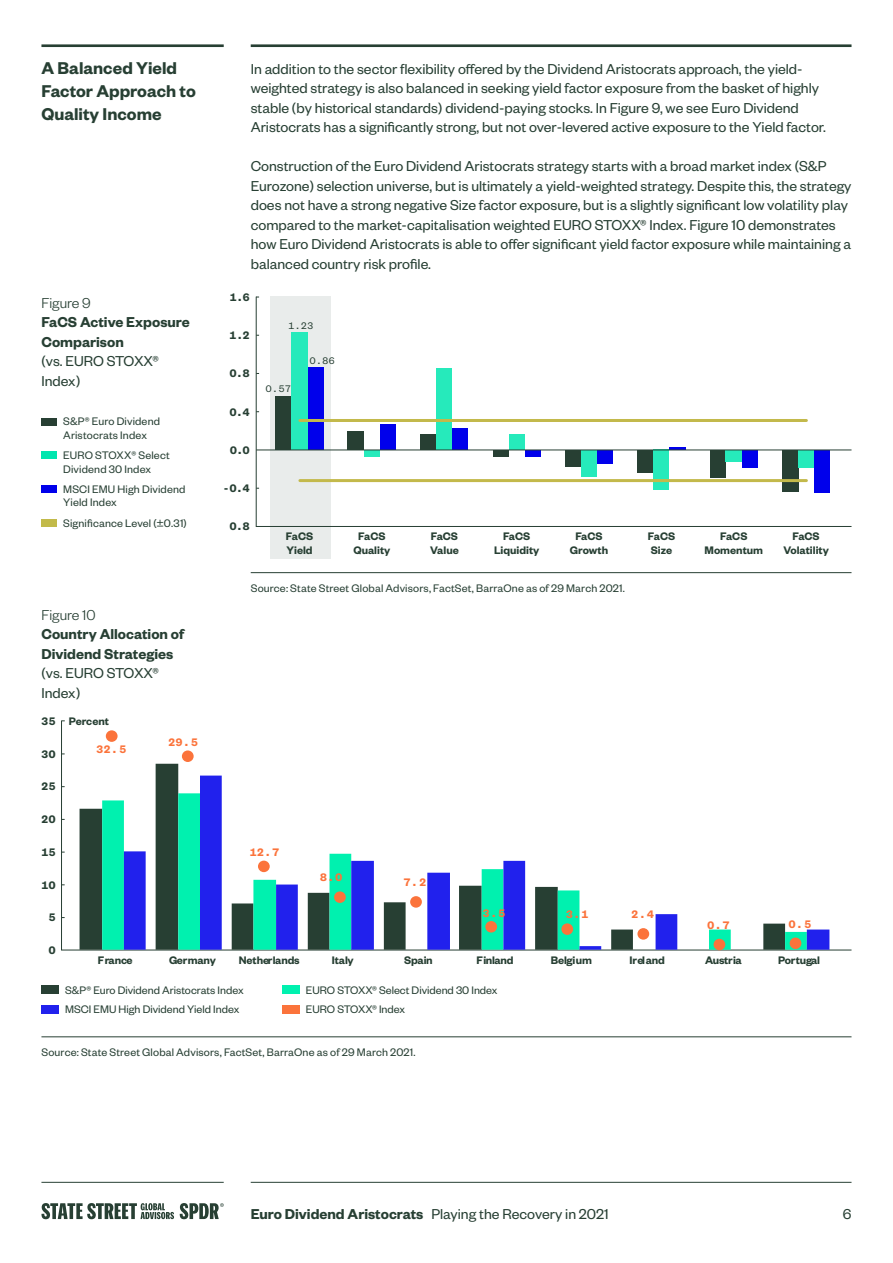
<style>
.page{position:relative;width:893px;height:1263px;background:#fff}
.page>*{position:absolute;margin:0;border:0;box-sizing:border-box;transform-origin:0 0}
.Subhead_1_12_5_15_62{font:600 18.75px/23.4px "Founders Grotesk";color:#273f33}
.Body_Text_10_5_13_Re{font:15.75px/19.5px "Founders Grotesk";color:#273f33}
.Figure_10_5_13_Light{font:600 15.75px/19.5px "Founders Grotesk";color:#273f33}
.Folio_10_5_13_Regula{font:15.75px "Founders Grotesk";color:#273f33}
.Figure_10_5_13_Light-2{font:15.75px/19.5px "Founders Grotesk";color:#273f33}
.Figure_10_5_13_Light-3{font:300 15.75px "Founders Grotesk";color:#273f33}
.Source_Trademark_8_9{font:12px "Founders Grotesk";letter-spacing:.005em;color:#273f33}
.t1{font:600 12px/13.5px "Founders Grotesk";color:#273f33;text-align:center}
.Legend_8_9_Regular{font:12px/13.5px "Founders Grotesk";letter-spacing:.015em;color:#273f33}
.t2{font:600 12px "Founders Grotesk Mono";letter-spacing:-.01em;color:#273f33}
.t3{font:600 12px "Founders Grotesk Mono";color:#fb733b}
.t4{font:600 12px "Founders Grotesk";letter-spacing:-.02em;color:#273f33}
.t5{font:10.5px "Founders Grotesk Mono";color:#273f33}
.s1{font-weight:400}
.s2{font-weight:600}
</style>
<div class="page">
<hr style="left:41px;top:1182px;width:183px;height:1px;background:#273f33">
<hr style="left:251px;top:1182px;width:600px;height:1px;background:#273f33">
<svg style="left:41px;top:1203px;width:133px;height:16px"></svg>
<svg style="left:180px;top:1203px;width:44px;height:16px"></svg>
<div style="left:41px;top:418px;width:16px;height:7px;background:#273f33"></div>
<div style="left:41px;top:452px;width:16px;height:7px;background:#00e6af"></div>
<div style="left:41px;top:485px;width:16px;height:8px;background:#0000eb"></div>
<div style="left:41px;top:519px;width:16px;height:7px;background:#c2ba4a"></div>
<hr style="left:41px;top:1036px;width:810px;height:1px;background:#273f33">
<hr style="left:251px;top:572px;width:600px;height:1px;background:#273f33">
<div style="left:270px;top:297px;width:61px;height:262px;background:#e9eceb"></div>
<svg style="left:255px;top:296px;width:596px;height:231px"></svg>
<hr style="left:300px;top:419px;width:506px;height:3px;background:#c3b94b">
<hr style="left:300px;top:479px;width:506px;height:3px;background:#c3b94b">
<svg style="left:61px;top:720px;width:790px;height:231px"></svg>
<div style="left:41px;top:986px;width:18px;height:8px;background:#273f33"></div>
<div style="left:282px;top:986px;width:17px;height:8px;background:#00f1af"></div>
<div style="left:41px;top:1005px;width:18px;height:8px;background:#2121ed"></div>
<div style="left:282px;top:1005px;width:17px;height:8px;background:#fb733b"></div>
<svg style="left:80px;top:764px;width:705px;height:186px"></svg>
<svg style="left:102px;top:793px;width:22px;height:157px;background:#0ef0b3"></svg>
<svg style="left:124px;top:775px;width:705px;height:175px"></svg>
<div style="left:106px;top:730px;width:12px;height:12px;background:#fb733b;border-radius:50%"></div>
<div style="left:182px;top:750px;width:12px;height:12px;background:#fb733b;border-radius:50%"></div>
<div style="left:258px;top:861px;width:12px;height:11px;background:#fb733b;border-radius:50%"></div>
<div style="left:334px;top:891px;width:12px;height:12px;background:#fb733b;border-radius:50%"></div>
<div style="left:410px;top:896px;width:12px;height:12px;background:#fb733b;border-radius:50%"></div>
<div style="left:485px;top:921px;width:12px;height:11px;background:#fb733b;border-radius:50%"></div>
<div style="left:561px;top:923px;width:12px;height:12px;background:#fb733b;border-radius:50%"></div>
<div style="left:637px;top:928px;width:12px;height:12px;background:#fb733b;border-radius:50%"></div>
<div style="left:713px;top:939px;width:12px;height:11px;background:#fb733b;border-radius:50%"></div>
<div style="left:790px;top:937px;width:11px;height:12px;background:#fb733b;border-radius:50%"></div>
<hr style="left:251px;top:44px;width:600px;height:3px;background:#273f33">
<hr style="left:41px;top:44px;width:183px;height:3px;background:#273f33">
<p class="Subhead_1_12_5_15_62" style="left:41px;top:55px;width:156px">A Balanced Yield<br>Factor Approach to<br>Quality Income</p>
<p class="Figure_10_5_13_Light-3" style="left:41px;top:293px;width:51px">Figure 9</p>
<p class="Figure_10_5_13_Light" style="left:41px;top:311px;width:150px">FaCS Active Exposure<br>Comparison</p>
<p class="Figure_10_5_13_Light-2" style="left:41px;top:350px;width:119px">(vs. EURO STOXX®<br>Index)</p>
<p class="Legend_8_9_Regular" style="left:63px;top:414px;width:98px">S&amp;P® Euro Dividend<br>Aristocrats Index</p>
<p class="Legend_8_9_Regular" style="left:63px;top:448px;width:108px">EURO STOXX® Select<br>Dividend 30 Index</p>
<p class="Legend_8_9_Regular" style="left:63px;top:482px;width:124px">MSCI EMU High Dividend<br>Yield Index</p>
<p class="Legend_8_9_Regular" style="left:63px;top:515px;width:125px">Significance Level (±0.31)</p>
<p class="Figure_10_5_13_Light-3" style="left:41px;top:605px;width:56px">Figure 10</p>
<p class="Figure_10_5_13_Light" style="left:41px;top:623px;width:144px">Country Allocation of<br>Dividend Strategies <span class="s1">(vs. EURO STOXX®<br>Index)</span></p>
<p class="t2" style="left:41px;top:714px;width:16px">35</p>
<p class="t2" style="left:41px;top:747px;width:16px">30</p>
<p class="t2" style="left:41px;top:780px;width:16px">25</p>
<p class="t2" style="left:41px;top:813px;width:16px">20</p>
<p class="t2" style="left:41px;top:845px;width:16px">15</p>
<p class="t2" style="left:41px;top:878px;width:16px">10</p>
<p class="t2" style="left:48px;top:911px;width:9px">5</p>
<p class="t1" style="left:69px;top:714px;width:42px">Percent</p>
<p class="t3" style="left:96px;top:743px;width:32px">32.5</p>
<p class="t3" style="left:168px;top:735px;width:32px">29.5</p>
<p class="Body_Text_10_5_13_Re" style="left:251px;top:58px;width:577px">In addition to the sector flexibility offered by the Dividend Aristocrats approach, the yield&shy;weighted strategy is also balanced in seeking yield factor exposure from the basket of highly stable (by historical standards) dividend-paying stocks. In Figure 9, we see Euro Dividend Aristocrats has a significantly strong, but not over-levered active exposure to the Yield factor.</p>
<p class="Body_Text_10_5_13_Re" style="left:251px;top:155px;width:602px">Construction of the Euro Dividend Aristocrats strategy starts with a broad market index (S&amp;P Eurozone) selection universe, but is ultimately a yield-weighted strategy. Despite this, the strategy does not have a strong negative Size factor exposure, but is a slightly significant low volatility play compared to the market-capitalisation weighted EURO STOXX® Index. Figure 10 demonstrates how Euro Dividend Aristocrats is able to offer significant yield factor exposure while maintaining a balanced country risk profile.</p>
<p class="t2" style="left:229px;top:290px;width:22px">1.6</p>
<p class="t2" style="left:229px;top:328px;width:22px">1.2</p>
<p class="t2" style="left:229px;top:367px;width:22px">0.8</p>
<p class="t2" style="left:230px;top:405px;width:22px">0.4</p>
<p class="t2" style="left:230px;top:443px;width:22px">0.0</p>
<p class="t2" style="left:223px;top:481px;width:29px">-0.4</p>
<p class="t2" style="left:229px;top:520px;width:22px">0.8</p>
<p class="t5" style="left:288px;top:319px;width:27px">1.23</p>
<p class="t5" style="left:309px;top:355px;width:27px">0.86</p>
<p class="t5" style="left:266px;top:383px;width:27px">0.57</p>
<p class="t1" style="left:286px;top:529px;width:29px;text-align:left">FaCS<br>Yield</p>
<p class="t1" style="left:430px;top:529px;width:30px;text-align:left">FaCS<br>Value</p>
<p class="t1" style="left:494px;top:529px;width:47px">FaCS<br>Liquidity</p>
<p class="t1" style="left:353px;top:529px;width:38px">FaCS<br>Quality</p>
<p class="t1" style="left:783px;top:529px;width:47px">FaCS<br>Volatility</p>
<p class="t1" style="left:570px;top:529px;width:40px">FaCS<br>Growth</p>
<p class="t1" style="left:705px;top:529px;width:60px">FaCS<br>Momentum</p>
<p class="t1" style="left:648px;top:529px;width:29px;text-align:left">FaCS<br>Size</p>
<p class="Source_Trademark_8_9" style="left:251px;top:581px;width:376px">Source: State Street Global Advisors, FactSet, BarraOne as of 29 March 2021.</p>
<p class="t3" style="left:250px;top:845px;width:32px">12.7</p>
<p class="t3" style="left:320px;top:870px;width:24px">8.0</p>
<p class="t3" style="left:404px;top:875px;width:24px">7.2</p>
<p class="t3" style="left:483px;top:906px;width:24px">3.5</p>
<p class="t3" style="left:566px;top:907px;width:24px">3.1</p>
<p class="t3" style="left:631px;top:907px;width:24px">2.4</p>
<p class="t3" style="left:707px;top:918px;width:24px">0.7</p>
<p class="t3" style="left:789px;top:918px;width:24px">0.5</p>
<p class="t2" style="left:48px;top:943px;width:9px">0</p>
<p class="t1" style="left:98px;top:952px;width:36px">France</p>
<p class="t1" style="left:169px;top:952px;width:48px">Germany</p>
<p class="t1" style="left:239px;top:952px;width:63px">Netherlands</p>
<p class="t1" style="left:332px;top:952px;width:23px">Italy</p>
<p class="t1" style="left:404px;top:952px;width:30px">Spain</p>
<p class="t1" style="left:477px;top:952px;width:39px">Finland</p>
<p class="t1" style="left:551px;top:952px;width:43px">Belgium</p>
<p class="t1" style="left:629px;top:952px;width:37px">Ireland</p>
<p class="t4" style="left:705px;top:952px;width:38px">Austria</p>
<p class="t1" style="left:778px;top:952px;width:43px">Portugal</p>
<p class="Source_Trademark_8_9" style="left:65px;top:982px;width:180px">S&amp;P® Euro Dividend Aristocrats Index</p>
<p class="Source_Trademark_8_9" style="left:306px;top:982px;width:193px">EURO STOXX® Select Dividend 30 Index</p>
<p class="Source_Trademark_8_9" style="left:65px;top:1002px;width:176px">MSCI EMU High Dividend Yield Index</p>
<p class="Source_Trademark_8_9" style="left:306px;top:1002px;width:101px">EURO STOXX® Index</p>
<p class="Source_Trademark_8_9" style="left:41px;top:1045px;width:376px">Source: State Street Global Advisors, FactSet, BarraOne as of 29 March 2021.</p>
<p class="Folio_10_5_13_Regula" style="left:251px;top:1204px;width:360px"><span class="s2">Euro Dividend Aristocrats</span> Playing the Recovery in 2021</p>
<p class="Body_Text_10_5_13_Re" style="left:843px;top:1203px;width:10px">6</p>
</div>
